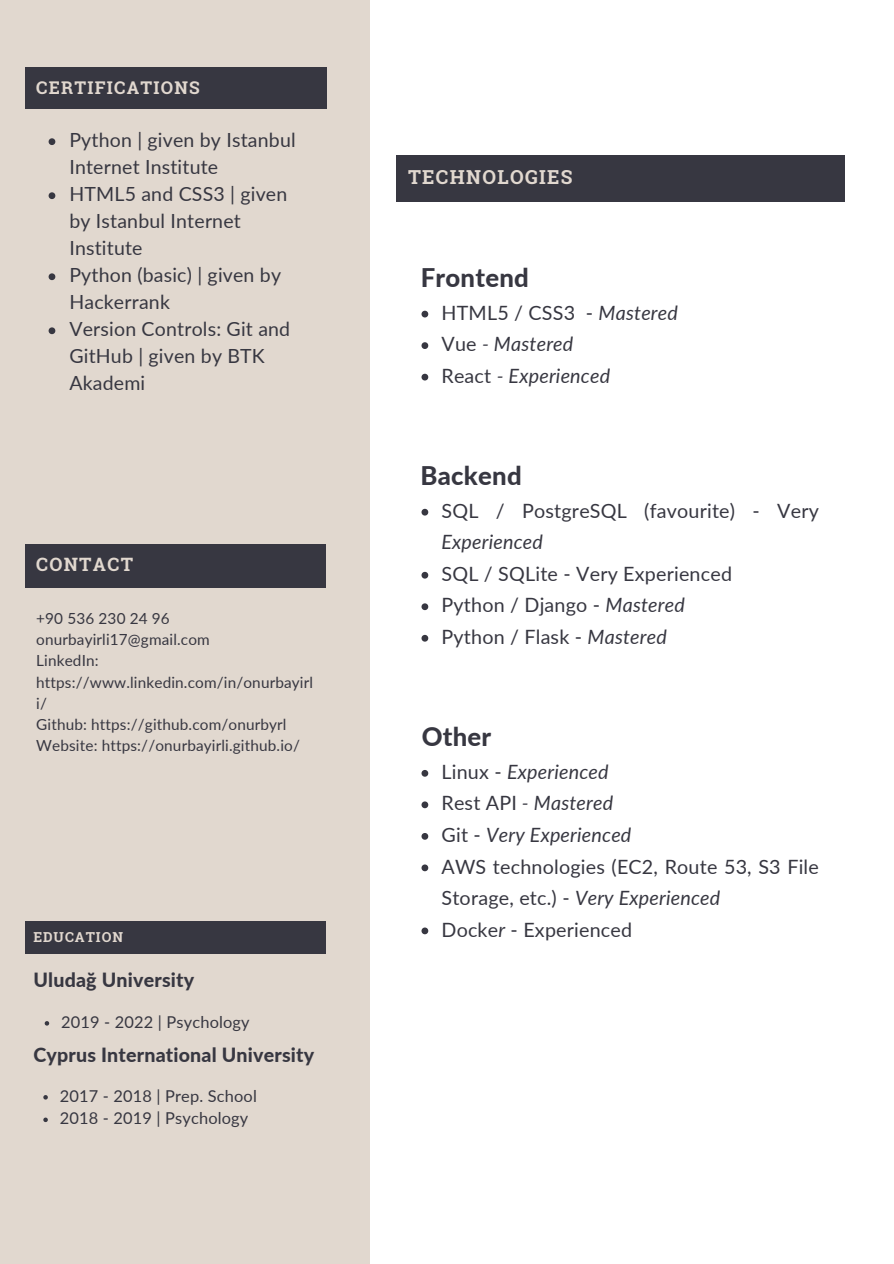
<style>
.page{position:relative;width:894px;height:1264px;background:#fff}
.page>*{position:absolute;margin:0;border:0;box-sizing:border-box;transform-origin:0 0}
.t1{font:800 25.65px "Lato";letter-spacing:.01em;color:#373741}
.t2{font:19.65px/31.5px "Lato";letter-spacing:.01em;color:#373741}
.t3{font:italic 19.65px "Lato";letter-spacing:.01em;color:#373741}
.t4{font:800 19.65px "Lato";letter-spacing:.01em;color:#373741}
.t5{font:19.5px/27px "Lato";letter-spacing:.01em;color:#373741}
.t6{font:700 19.2px "Roboto Slab";letter-spacing:.07em;color:#e1d8cf}
.t7{font:700 18.45px "Roboto Slab";letter-spacing:.07em;color:#e1d8cf}
.t8{font:700 17.55px "Roboto Slab";letter-spacing:.07em;color:#e1d8cf}
.t9{font:16.35px "Lato";letter-spacing:.01em;color:#373741}
.t10{font:15.3px/21.3px "Lato";letter-spacing:.01em;color:#373741}
.t11{font:700 13.8px "Roboto Slab";letter-spacing:.07em;color:#e1d8cf}
.s1{font-style:italic}
.s2{font-style:normal}
</style>
<div class="page">
<div style="left:0;top:0;width:370px;height:1263px;background:#e1d8cf"></div>
<div style="left:26px;top:921px;width:300px;height:33px;background:#373741"></div>
<svg style="left:45px;top:1021px;width:4px;height:4px"></svg>
<svg style="left:43px;top:1095px;width:5px;height:4px"></svg>
<svg style="left:43px;top:1117px;width:5px;height:5px"></svg>
<div style="left:396px;top:155px;width:448px;height:46px;background:#373741"></div>
<svg style="left:421px;top:311px;width:7px;height:6px"></svg>
<svg style="left:421px;top:342px;width:7px;height:7px"></svg>
<svg style="left:421px;top:374px;width:7px;height:6px"></svg>
<svg style="left:421px;top:509px;width:7px;height:6px"></svg>
<svg style="left:421px;top:572px;width:7px;height:6px"></svg>
<svg style="left:421px;top:603px;width:7px;height:7px"></svg>
<svg style="left:421px;top:635px;width:7px;height:6px"></svg>
<svg style="left:421px;top:770px;width:7px;height:6px"></svg>
<svg style="left:421px;top:801px;width:7px;height:7px"></svg>
<svg style="left:421px;top:833px;width:7px;height:6px"></svg>
<svg style="left:421px;top:864px;width:7px;height:7px"></svg>
<svg style="left:421px;top:927px;width:7px;height:7px"></svg>
<div style="left:26px;top:543px;width:300px;height:44px;background:#373741"></div>
<div style="left:26px;top:67px;width:300px;height:42px;background:#373741"></div>
<svg style="left:49px;top:138px;width:6px;height:7px"></svg>
<svg style="left:49px;top:192px;width:6px;height:7px"></svg>
<svg style="left:49px;top:273px;width:6px;height:7px"></svg>
<svg style="left:49px;top:327px;width:6px;height:7px"></svg>
<p class="t8" style="left:36px;top:75px;width:165px">CERTIFICATIONS</p>
<p class="t5" style="left:69px;top:126px;width:228px">Python | given by Istanbul<br>Internet Institute</p>
<p class="t5" style="left:69px;top:180px;width:219px">HTML5 and CSS3 | given by Istanbul Internet<br>Institute</p>
<p class="t5" style="left:69px;top:261px;width:213px">Python (basic) | given by<br>Hackerrank</p>
<p class="t5" style="left:69px;top:315px;width:222px">Version Controls: Git and<br>GitHub | given by BTK<br>Akademi</p>
<p class="t7" style="left:36px;top:552px;width:98px">CONTACT</p>
<h1 class="t10" style="left:36px;top:607px;width:278px">+90 536 230 24 96 onurbayirli17@gmail.com<br>LinkedIn: https://www.linkedin.com/in/onurbayirl i/<br>Github: https://github.com/onurbyrl<br>Website: https://onurbayirli.github.io/</h1>
<h2 class="t11" style="left:33px;top:927px;width:91px">EDUCATION</h2>
<p class="t4" style="left:33px;top:967px;width:162px">Uludağ University</p>
<p class="t9" style="left:61px;top:1011px;width:190px">2019 - 2022 | Psychology</p>
<p class="t4" style="left:33px;top:1042px;width:282px">Cyprus International University</p>
<p class="t9" style="left:60px;top:1085px;width:198px">2017 - 2018 | Prep. School</p>
<h2 class="t9" style="left:60px;top:1108px;width:190px">2018 - 2019 | Psychology</h2>
<h5 class="t6" style="left:408px;top:164px;width:166px">TECHNOLOGIES</h5>
<p class="t1" style="left:420px;top:262px;width:110px">Frontend</p>
<h3 class="t2" style="left:441px;top:296px;width:238px">HTML5 / CSS3 - <span class="s1">Mastered</span></h3>
<p class="t3" style="left:441px;top:332px;width:133px"><span class="s2">Vue</span> - Mastered</p>
<h3 class="t3" style="left:441px;top:363px;width:170px"><span class="s2">React</span> - Experienced</h3>
<p class="t1" style="left:420px;top:460px;width:103px">Backend</p>
<p class="t2" style="left:441px;top:494px;width:379px">SQL / PostgreSQL (favourite) - Very<br><span class="s1">Experienced</span></p>
<h2 class="t2" style="left:441px;top:557px;width:292px">SQL / SQLite - Very Experienced</h2>
<h1 class="t2" style="left:441px;top:589px;width:245px">Python / Django - <span class="s1">Mastered</span></h1>
<p class="t2" style="left:441px;top:620px;width:227px">Python / Flask - <span class="s1">Mastered</span></p>
<p class="t1" style="left:421px;top:721px;width:71px">Other</p>
<p class="t3" style="left:441px;top:759px;width:169px"><span class="s2">Linux -</span> Experienced</p>
<h1 class="t3" style="left:441px;top:791px;width:173px"><span class="s2">Rest API</span> - Mastered</h1>
<p class="t3" style="left:441px;top:822px;width:191px"><span class="s2">Git -</span> Very Experienced</p>
<p class="t2" style="left:441px;top:850px;width:379px">AWS technologies (EC2, Route 53, S3 File<br>Storage, etc.) - <span class="s1">Very Experienced</span></p>
<p class="t2" style="left:441px;top:913px;width:192px">Docke<span class="s1">r</span> - Experienced</p>
</div>
